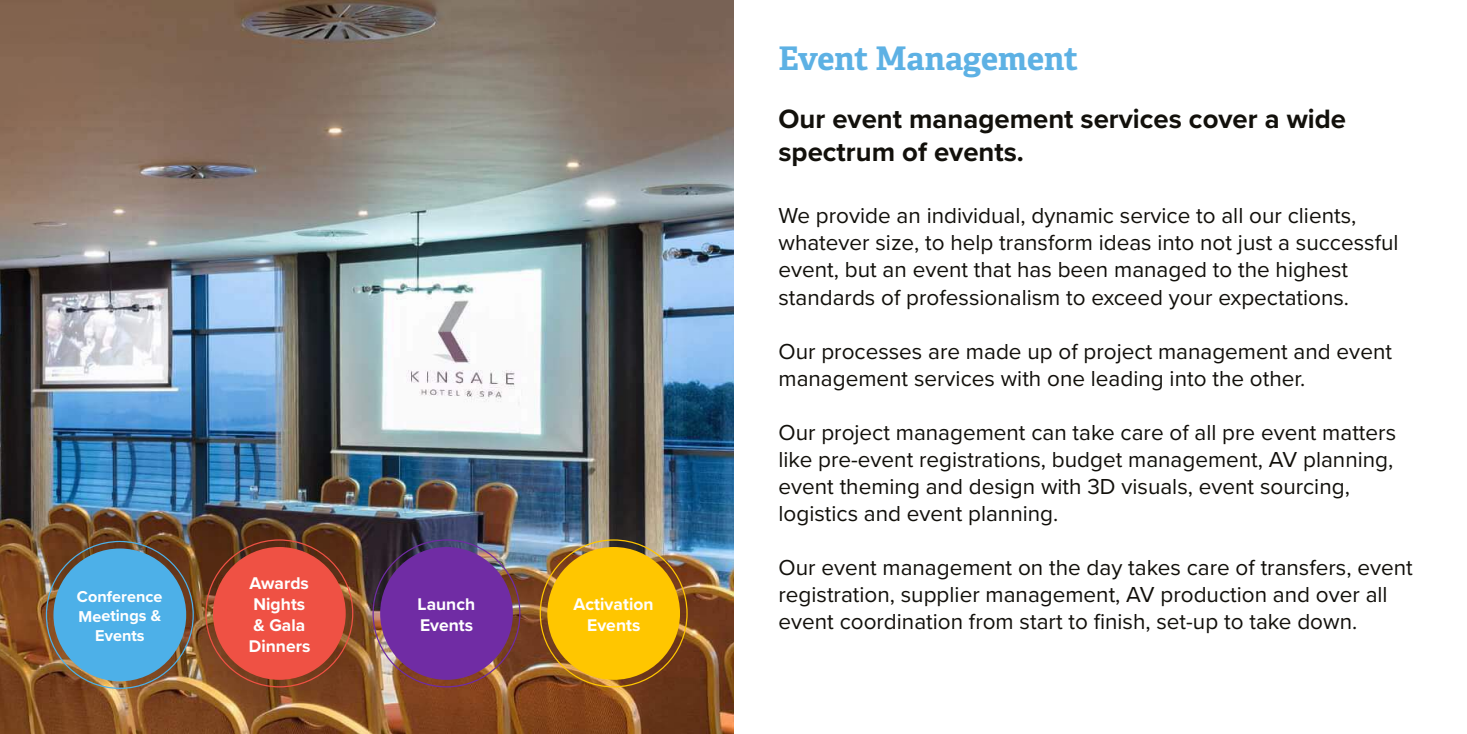
<style>
.page{position:relative;width:1467px;height:734px;background:#fff}
.page>*{position:absolute;margin:0;border:0;box-sizing:border-box;transform-origin:0 0}
.t1{font:700 32.5px "Adelle";color:#5db1e4}
.t2{font:700 27.5px/33px "Proxima Nova";color:#12100b}
.t3{font:22.5px/27px "Proxima Nova";color:#12100b}
.t4{font:700 17.5px/21px "Proxima Nova";letter-spacing:-.005em;color:#fff}
.t5{font:700 16.25px/19.5px "Proxima Nova";letter-spacing:-.005em;color:#fff;text-align:center}
</style>
<div class="page">
<img style="left:0;top:0;width:733px;height:733px">
<div style="left:53px;top:548px;width:133px;height:133px;background:#4db0e8;border-radius:50%"></div>
<div style="left:213px;top:547px;width:133px;height:132px;background:#ef5144;border-radius:50%"></div>
<div style="left:380px;top:547px;width:133px;height:132px;background:#702ca4;border-radius:50%"></div>
<div style="left:547px;top:547px;width:133px;height:132px;background:#ffc600;border-radius:50%"></div>
<p class="t5" style="left:77px;top:587px;width:87px">Conference<br>Meetings &amp;<br>Events</p>
<p class="t4" style="left:249px;top:573px;width:63px">Awards<br>Nights &amp; Gala<br>Dinners</p>
<p class="t4" style="left:418px;top:594px;width:59px">Launch<br>Events</p>
<p class="t4" style="left:574px;top:594px;width:82px;text-align:center">Activation<br>Events</p>
<h1 class="t1" style="left:778px;top:44px;width:301px">Event Management</h1>
<p class="t2" style="left:778px;top:104px;width:569px">Our event management services cover a wide spectrum of events.</p>
<p class="t3" style="left:778px;top:204px;width:621px">We provide an individual, dynamic service to all our clients, whatever size, to help transform ideas into not just a successful event, but an event that has been managed to the highest standards of professionalism to exceed your expectations.</p>
<p class="t3" style="left:778px;top:339px;width:615px">Our processes are made up of project management and event management services with one leading into the other.</p>
<p class="t3" style="left:778px;top:420px;width:619px">Our project management can take care of all pre event matters like pre-event registrations, budget management, AV planning, event theming and design with 3D visuals, event sourcing, logistics and event planning.</p>
<p class="t3" style="left:778px;top:555px;width:636px">Our event management on the day takes care of transfers, event registration, supplier management, AV production and over all event coordination from start to finish, set-up to take down.</p>
</div>
